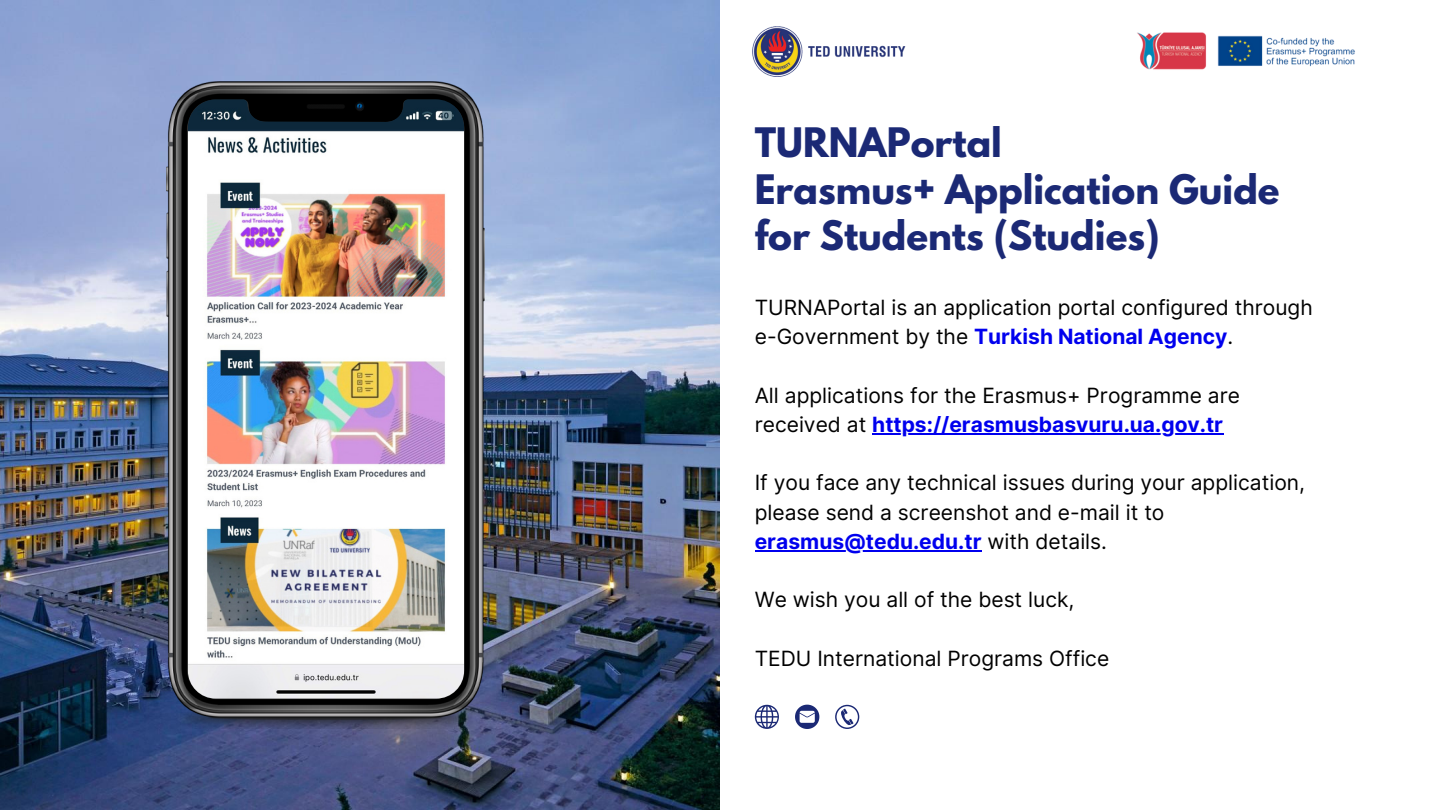
<style>
.page{position:relative;width:1440px;height:810px;background:#fff}
.page>*{position:absolute;margin:0;border:0;box-sizing:border-box;transform-origin:0 0}
.t1{font:700 36px/46.5px "League Spartan";color:#1b2975}
.t2{font:21px/29.2px "Inter";color:#000}
.t3{font:700 21px "Inter";color:#00e}
.s1{font-weight:700;color:#00e}
.s2{font-weight:400;color:#000}
</style>
<div class="page">
<img style="left:0;top:0;width:720px;height:810px">
<img style="left:166px;top:81px;width:319px;height:648px">
<img style="left:188px;top:99px;width:276px;height:600px">
<img style="left:1137px;top:32px;width:218px;height:38px">
<img style="left:752px;top:26px;width:154px;height:51px">
<svg style="left:835px;top:705px;width:24px;height:24px"></svg>
<svg style="left:795px;top:705px;width:24px;height:24px"></svg>
<svg style="left:755px;top:705px;width:24px;height:24px"></svg>
<hr style="left:872px;top:433px;width:351px;height:2px;background:#00e">
<hr style="left:755px;top:550px;width:227px;height:2px;background:#00e">
<p class="t1" style="left:755px;top:124px;width:526px">TURNAPortal<br>Erasmus+ Application Guide for Students (Studies)</p>
<h1 class="t2" style="left:755px;top:293px;width:560px">TURNAPortal is an application portal configured through e-Government by the <span class="s1">Turkish National Agency</span>.</h1>
<p class="t2" style="left:755px;top:380px;width:487px">All applications for the Erasmus+ Programme are received at <span class="s1">https://erasmusbasvuru.ua.gov.tr</span></p>
<p class="t2" style="left:755px;top:468px;width:552px">If you face any technical issues during your application, please send a screenshot and e-mail it to</p>
<p class="t3" style="left:755px;top:529px;width:354px">erasmus@tedu.edu.tr <span class="s2">with details.</span></p>
<p class="t2" style="left:755px;top:585px;width:321px">We wish you all of the best luck,</p>
<p class="t2" style="left:755px;top:644px;width:356px">TEDU International Programs Office</p>
</div>
